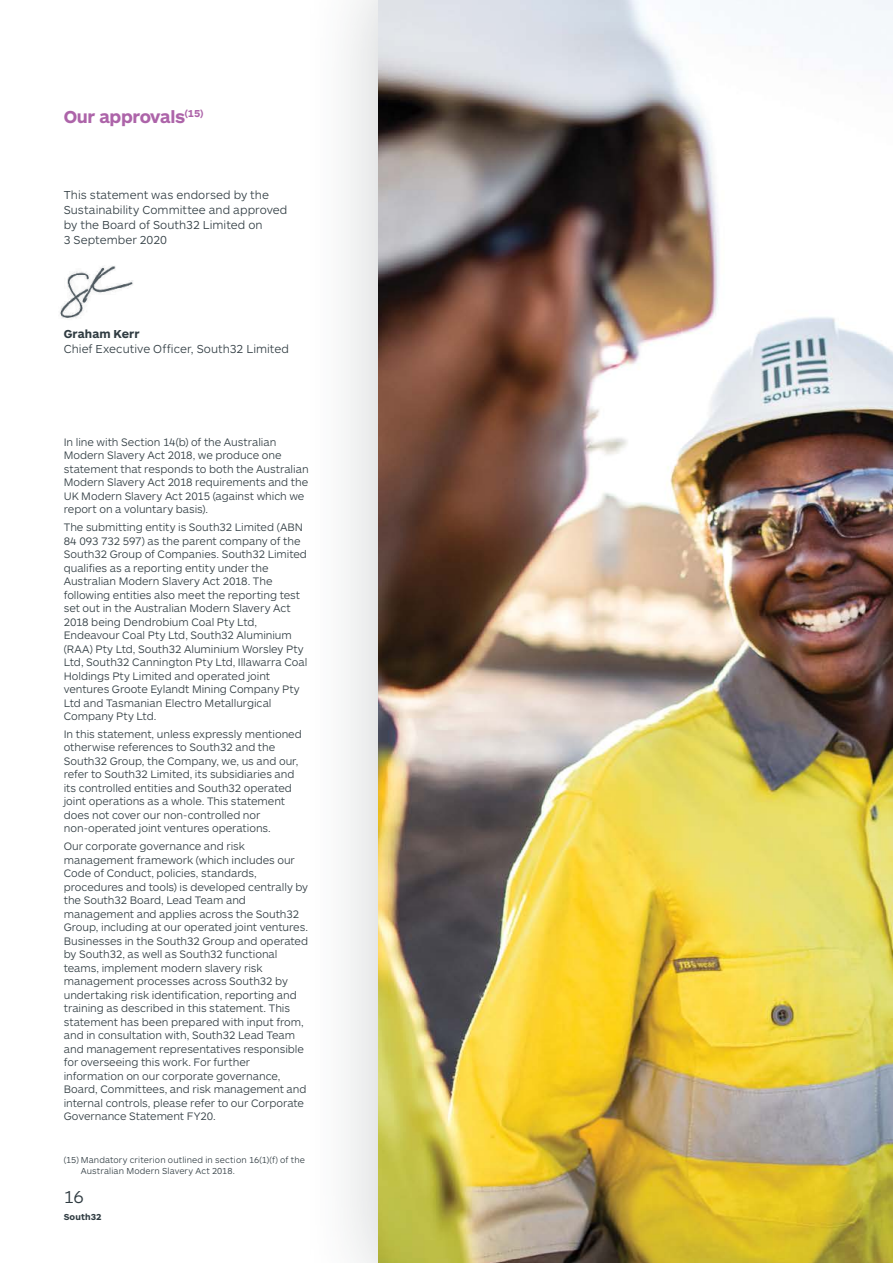
<style>
.page{position:relative;width:893px;height:1263px;background:#fff}
.page>*{position:absolute;margin:0;border:0;box-sizing:border-box;transform-origin:0 0}
.t1{font:700 18px "ARS Maquette Pro";letter-spacing:-.02em;color:#ad64a9}
.t2{font:300 18px "ARS Maquette Pro";color:#303c42}
.t3{font:300 12px/15px "ARS Maquette Pro";letter-spacing:.005em;color:#303c42}
.t4{font:700 12px "ARS Maquette Pro";letter-spacing:.005em;color:#303c42}
.t5{font:300 11.25px/13.5px "ARS Maquette Pro";letter-spacing:-.005em;color:#303c42}
.t6{font:300 9px/10.5px "ARS Maquette Pro";letter-spacing:.015em;color:#303c42}
.t7{font:700 9px "ARS Maquette Pro";letter-spacing:.01em;color:#303c42}
</style>
<div class="page">
<div style="left:299px;top:0;width:594px;height:1263px;background:#303c42;opacity:.25"></div>
<img style="left:378px;top:0;width:515px;height:1263px">
<img style="left:60px;top:266px;width:73px;height:52px">
<h1 class="t1" style="left:64px;top:105px;width:141px">Our approvals<sup>(15)</sup></h1>
<p class="t3" style="left:64px;top:187px;width:225px">This statement was endorsed by the<br>Sustainability Committee and approved by the Board of South32 Limited on<br>3 September 2020</p>
<p class="t4" style="left:64px;top:326px;width:77px">Graham Kerr</p>
<p class="t3" style="left:64px;top:341px;width:227px">Chief Executive Officer, South32 Limited</p>
<p class="t5" style="left:64px;top:435px;width:246px">In line with Section 14(b) of the Australian Modern Slavery Act 2018, we produce one statement that responds to both the Australian Modern Slavery Act 2018 requirements and the UK Modern Slavery Act 2015 (against which we report on a voluntary basis).</p>
<p class="t5" style="left:64px;top:520px;width:245px">The submitting entity is South32 Limited (ABN 84 093 732 597) as the parent company of the South32 Group of Companies. South32 Limited qualifies as a reporting entity under the Australian Modern Slavery Act 2018. The following entities also meet the reporting test set out in the Australian Modern Slavery Act 2018 being Dendrobium Coal Pty Ltd, Endeavour Coal Pty Ltd, South32 Aluminium (RAA) Pty Ltd, South32 Aluminium Worsley Pty Ltd, South32 Cannington Pty Ltd, Illawarra Coal Holdings Pty Limited and operated joint ventures Groote Eylandt Mining Company Pty Ltd and Tasmanian Electro Metallurgical Company Pty Ltd.</p>
<p class="t5" style="left:64px;top:727px;width:240px">In this statement, unless expressly mentioned otherwise references to South32 and the South32 Group, the Company, we, us and our, refer to South32 Limited, its subsidiaries and its controlled entities and South32 operated joint operations as a whole. This statement does not cover our non-controlled nor non-operated joint ventures operations.</p>
<p class="t5" style="left:64px;top:839px;width:246px">Our corporate governance and risk management framework (which includes our Code of Conduct, policies, standards, procedures and tools) is developed centrally by the South32 Board, Lead Team and management and applies across the South32<br>Group, including at our operated joint ventures.<br>Businesses in the South32 Group and operated by South32, as well as South32 functional teams, implement modern slavery risk management processes across South32 by undertaking risk identification, reporting and training as described in this statement. This statement has been prepared with input from, and in consultation with, South32 Lead Team and management representatives responsible for overseeing this work. For further information on our corporate governance, Board, Committees, and risk management and internal controls, please refer to our Corporate Governance Statement FY20.</p>
<p class="t6" style="left:81px;top:1154px;width:226px;text-indent:-17px">(15) Mandatory criterion outlined in section 16(1)(f) of the<br>Australian Modern Slavery Act 2018.</p>
<h1 class="t2" style="left:64px;top:1185px;width:21px">16</h1>
<p class="t7" style="left:64px;top:1211px;width:39px">South32</p>
</div>
